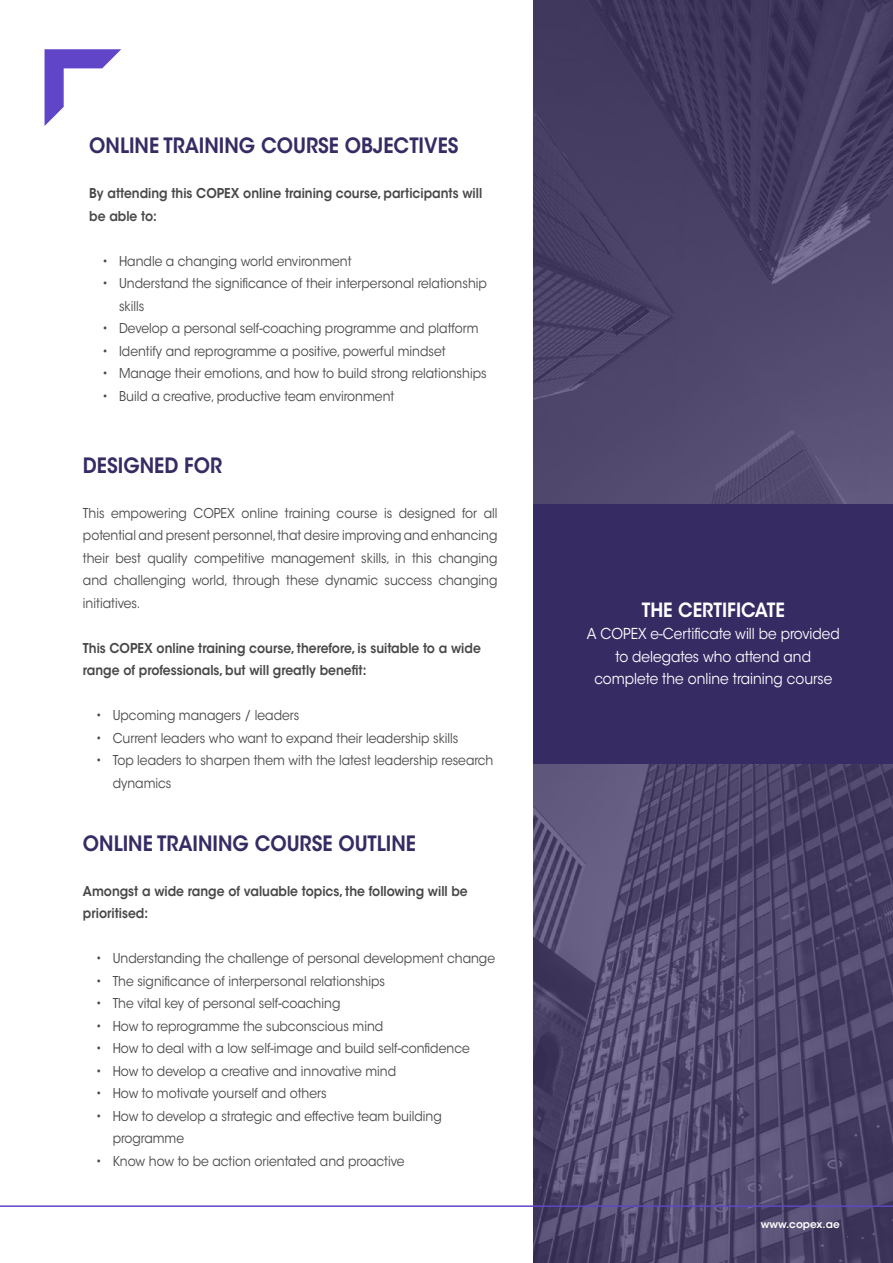
<style>
.page{position:relative;width:893px;height:1263px;background:#fff}
.page>*{position:absolute;margin:0;border:0;box-sizing:border-box;transform-origin:0 0}
.t1{font:600 21px "ITC Avant Garde Std";color:#372b64;scale:.91 1}
.t2{font:600 19.5px "ITC Avant Garde Std";color:#fff;scale:.91 1}
.t3{font:15px/22.5px "ITC Avant Garde Std";color:#fff;text-align:center;scale:.91 1}
.t4{font:13.5px/22.5px "ITC Avant Garde Std";color:#48484a;scale:.91 1}
.t5{font:600 13.5px/22.5px "ITC Avant Garde Std";color:#48484a;scale:.91 1}
.t6{font:600 10.5px "ITC Avant Garde Std";color:#fff}
</style>
<div class="page">
<svg style="left:534px;top:0;width:359px;height:1263px;background:#4c4569"></svg>
<div style="left:534px;top:504px;width:359px;height:259px;background:#372b64"></div>
<svg style="left:45px;top:49px;width:76px;height:77px"></svg>
<hr style="left:0;top:1205px;width:893px;height:2px;background:#6145c8">
<h1 class="t1" style="left:89px;top:132px;width:407px">ONLINE TRAINING COURSE OBJECTIVES</h1>
<p class="t5" style="left:89px;top:182px;width:433px">By attending this COPEX online training course, participants will be able to:</p>
<p class="t4" style="left:102px;top:250px;width:276px">• Handle a changing world environment</p>
<p class="t4" style="left:119px;top:272px;width:406px;text-indent:-17px">• Understand the significance of their interpersonal relationship skills</p>
<p class="t4" style="left:102px;top:317px;width:415px">• Develop a personal self-coaching programme and platform</p>
<p class="t4" style="left:102px;top:340px;width:379px">• Identify and reprogramme a positive, powerful mindset</p>
<p class="t4" style="left:102px;top:362px;width:424px">• Manage their emotions, and how to build strong relationships</p>
<p class="t4" style="left:102px;top:385px;width:323px">• Build a creative, productive team environment</p>
<h1 class="t1" style="left:83px;top:452px;width:154px">DESIGNED FOR</h1>
<p class="t4" style="left:83px;top:502px;width:457px;text-align:justify">This empowering COPEX online training course is designed for all potential and present personnel, that desire improving and enhancing their best quality competitive management skills, in this changing and challenging world, through these dynamic success changing initiatives.</p>
<p class="t5" style="left:83px;top:636px;width:439px">This COPEX online training course, therefore, is suitable to a wide range of professionals, but will greatly benefit:</p>
<p class="t4" style="left:96px;top:704px;width:225px">• Upcoming managers / leaders</p>
<p class="t4" style="left:96px;top:727px;width:400px">• Current leaders who want to expand their leadership skills</p>
<p class="t4" style="left:113px;top:749px;width:420px;text-indent:-17px">• Top leaders to sharpen them with the latest leadership research dynamics</p>
<h1 class="t1" style="left:83px;top:830px;width:368px">ONLINE TRAINING COURSE OUTLINE</h1>
<p class="t5" style="left:83px;top:879px;width:424px">Amongst a wide range of valuable topics, the following will be prioritised:</p>
<p class="t4" style="left:96px;top:947px;width:440px">• Understanding the challenge of personal development change</p>
<p class="t4" style="left:96px;top:970px;width:320px">• The significance of interpersonal relationships</p>
<p class="t4" style="left:96px;top:992px;width:270px">• The vital key of personal self-coaching</p>
<p class="t4" style="left:96px;top:1015px;width:318px">• How to reprogramme the subconscious mind</p>
<p class="t4" style="left:96px;top:1037px;width:413px">• How to deal with a low self-image and build self-confidence</p>
<p class="t4" style="left:96px;top:1060px;width:332px">• How to develop a creative and innovative mind</p>
<p class="t4" style="left:96px;top:1082px;width:255px">• How to motivate yourself and others</p>
<p class="t4" style="left:113px;top:1105px;width:363px;text-indent:-17px">• How to develop a strategic and effective team building programme</p>
<p class="t4" style="left:96px;top:1150px;width:341px">• Know how to be action orientated and proactive</p>
<h2 class="t2" style="left:642px;top:597px;width:159px">THE CERTIFICATE</h2>
<p class="t3" style="left:587px;top:623px;width:280px">A COPEX e-Certificate will be provided to delegates who attend and complete the online training course</p>
<p class="t6" style="left:761px;top:1217px;width:80px">www.copex.ae</p>
</div>
